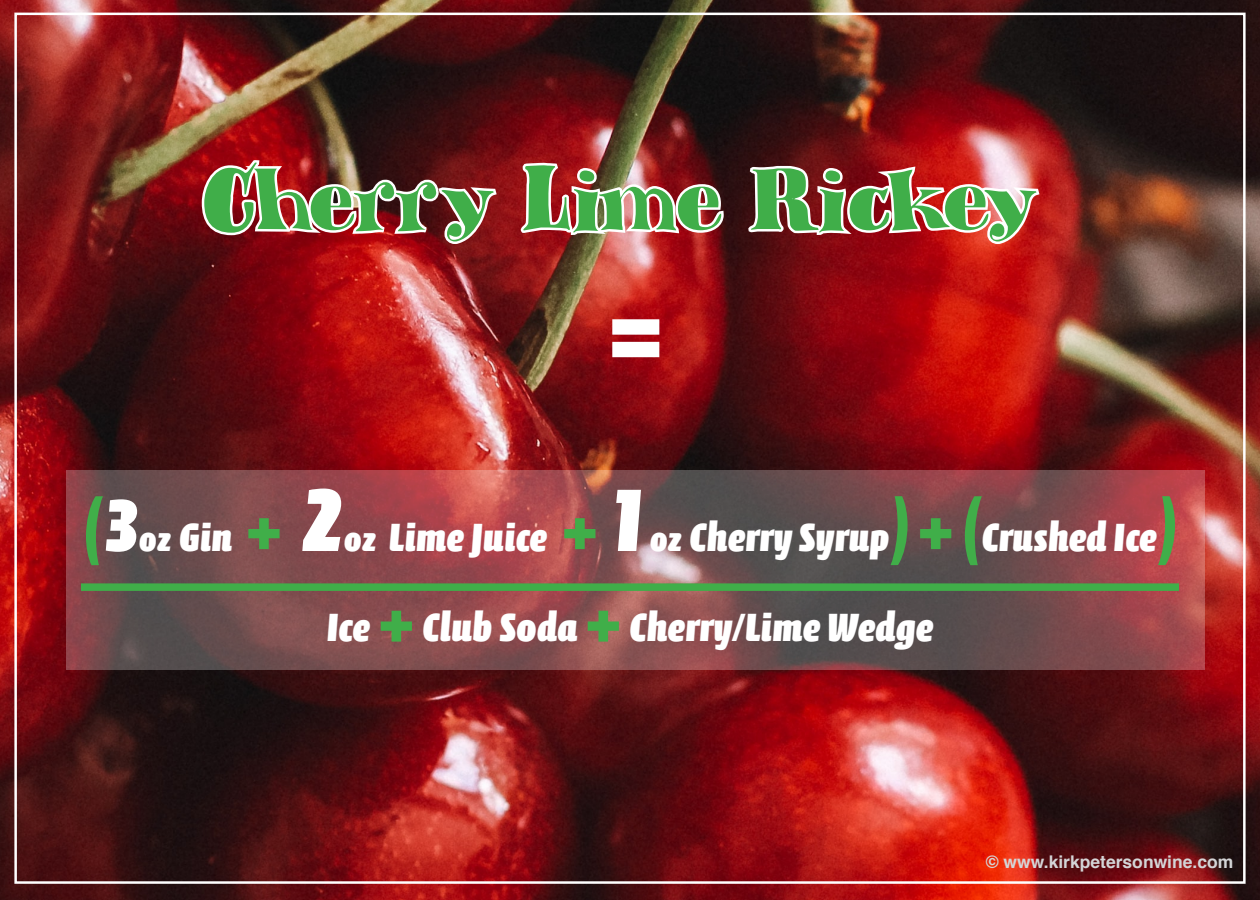
<style>
.page{position:relative;width:1260px;height:900px;background:#fff}
.page>*{position:absolute;margin:0;border:0;box-sizing:border-box;transform-origin:0 0}
.t1{font:900 120px "Calcite Pro";color:#fff}
.t2{font:90px "DK Aardvark Dreams";letter-spacing:-.05em;color:#40ae49}
.t3{font:900 90px "Calcite Pro";color:#fff}
.t4{font:900 40px "Calcite Pro";color:#fff}
.t5{font:700 17.5px "Helvetica";color:#d4d5d7}
.s1{font-size:75px;color:#40ae49}
.s2{font-size:75px}
.s3{font-size:35px}
.s4{font-size:90px}
</style>
<div class="page">
<img style="left:0;top:0;width:1260px;height:900px">
<img style="left:199px;top:108px;width:301px;height:139px">
<img style="left:518px;top:160px;width:208px;height:79px">
<svg style="left:746px;top:163px;width:297px;height:84px"></svg>
<svg style="left:67px;top:470px;width:1138px;height:200px;background:#804d4f"></svg>
<div style="left:81px;top:583px;width:1098px;height:8px;background:#40ae49"></div>
<p class="t2" style="left:202px;top:152px;width:839px">Cherry Lime Rickey</p>
<p class="t1" style="left:606px;top:263px;width:62px">=</p>
<p class="t4" style="left:84px;top:514px;width:516px"><span class="s1">(</span><span class="s2">3</span><span class="s3">oz</span> Gin <span class="s1">+</span> <span class="s4">2</span><span class="s3">oz</span> Lime Juice <span class="s1">+</span></p>
<p class="t3" style="left:607px;top:467px;width:45px">1</p>
<p class="t4" style="left:650px;top:514px;width:528px"><span class="s3">oz</span> Cherry Syrup<span class="s1">) + (</span>Crushed Ice<span class="s1">)</span></p>
<p class="t4" style="left:326px;top:604px;width:608px">Ice <span class="s1">+</span> Club Soda <span class="s1">+</span> Cherry/Lime Wedge</p>
<p class="t5" style="left:986px;top:848px;width:249px">© www.kirkpetersonwine.com</p>
</div>
